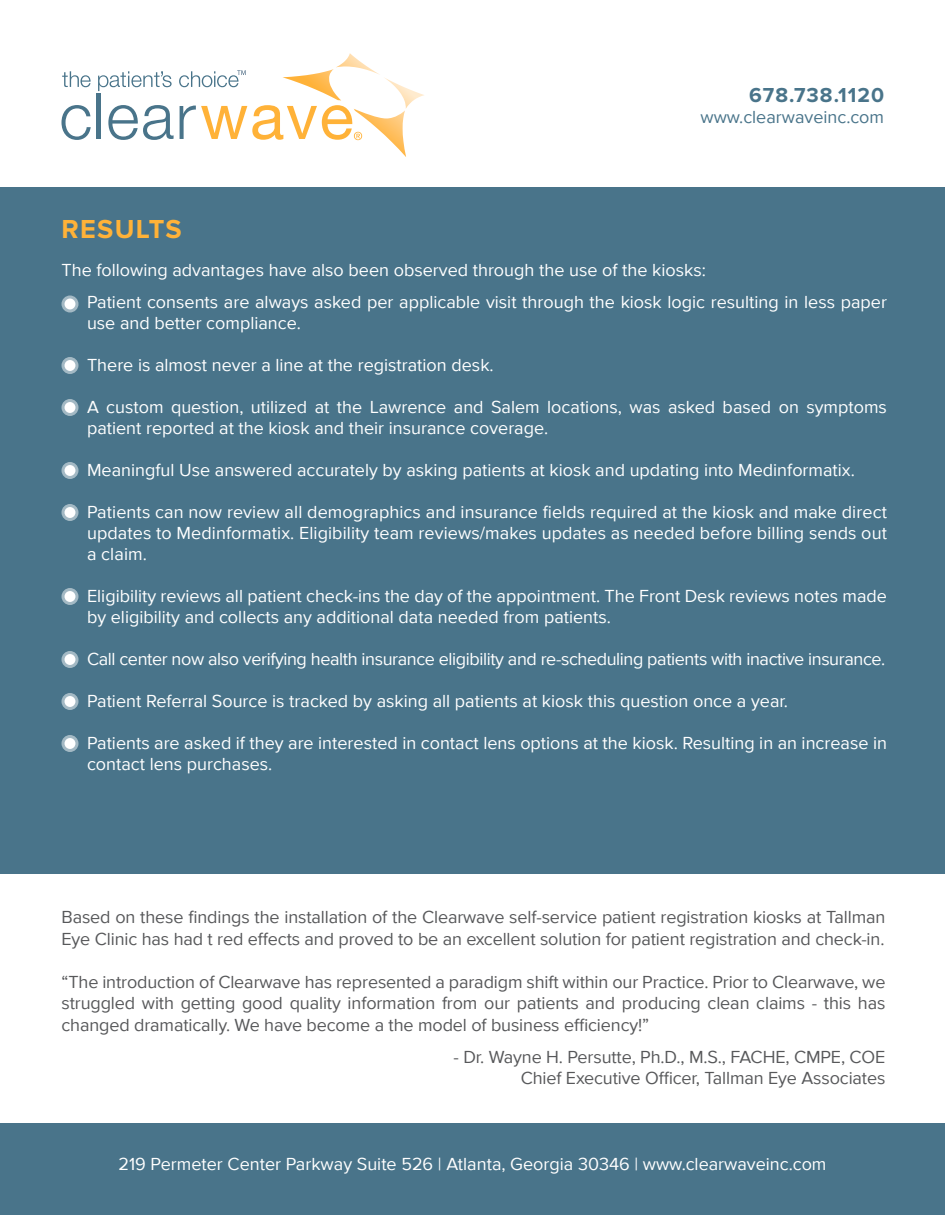
<style>
.page{position:relative;width:945px;height:1215px;background:#fff}
.page>*{position:absolute;margin:0;border:0;box-sizing:border-box;transform-origin:0 0}
.t1{font:700 27px "Proxima Nova";letter-spacing:.05em;color:#ffb238}
.t2{font:700 21px "Proxima Nova";letter-spacing:.05em;color:#49748a}
.t3{font:18px/21px "Proxima Nova";color:#fff}
.t4{font:18px/21.6px "Proxima Nova";letter-spacing:-.005em;color:#57585a}
.t5{font:18px "Proxima Nova";letter-spacing:-.02em;color:#fff}
.t6{font:18px "Proxima Nova";color:#49748a}
</style>
<div class="page">
<div style="left:0;top:188px;width:945px;height:1027px;background:#49748a"></div>
<svg style="left:62px;top:296px;width:16px;height:16px"></svg>
<svg style="left:62px;top:357px;width:16px;height:17px"></svg>
<svg style="left:62px;top:399px;width:16px;height:17px"></svg>
<svg style="left:62px;top:462px;width:16px;height:17px"></svg>
<svg style="left:62px;top:504px;width:16px;height:17px"></svg>
<svg style="left:62px;top:588px;width:16px;height:17px"></svg>
<svg style="left:62px;top:651px;width:16px;height:17px"></svg>
<svg style="left:62px;top:693px;width:16px;height:17px"></svg>
<svg style="left:62px;top:735px;width:16px;height:17px"></svg>
<div style="left:0;top:874px;width:945px;height:341px;background:#fff"></div>
<div style="left:0;top:1124px;width:945px;height:91px;background:#49748a"></div>
<svg style="left:61px;top:105px;width:30px;height:35px"></svg>
<hr style="left:97px;top:93px;width:4px;height:46px;background:#49748a">
<svg style="left:62px;top:71px;width:29px;height:16px"></svg>
<svg style="left:98px;top:53px;width:326px;height:104px"></svg>
<p class="t2" style="left:749px;top:83px;width:137px">678.738.1120</p>
<p class="t6" style="left:700px;top:104px;width:185px">www.clearwaveinc.com</p>
<h1 class="t1" style="left:62px;top:214px;width:122px">RESULTS</h1>
<p class="t3" style="left:62px;top:258px;width:646px">The following advantages have also been observed through the use of the kiosks:</p>
<p class="t3" style="left:87px;top:291px;width:802px">Patient consents are always asked per applicable visit through the kiosk logic resulting in less paper use and better compliance.</p>
<p class="t3" style="left:87px;top:354px;width:408px">There is almost never a line at the registration desk.</p>
<p class="t3" style="left:87px;top:396px;width:802px">A custom question, utilized at the Lawrence and Salem locations, was asked based on symptoms patient reported at the kiosk and their insurance coverage.</p>
<p class="t3" style="left:87px;top:459px;width:769px">Meaningful Use answered accurately by asking patients at kiosk and updating into Medinformatix.</p>
<p class="t3" style="left:87px;top:501px;width:802px;text-align:justify">Patients can now review all demographics and insurance fields required at the kiosk and make direct updates to Medinformatix. Eligibility team reviews/makes updates as needed before billing sends out a claim.</p>
<p class="t3" style="left:87px;top:585px;width:801px">Eligibility reviews all patient check-ins the day of the appointment. The Front Desk reviews notes made by eligibility and collects any additional data needed from patients.</p>
<p class="t5" style="left:87px;top:646px;width:800px">Call center now also verifying health insurance eligibility and re-scheduling patients with inactive insurance.</p>
<p class="t3" style="left:87px;top:690px;width:703px">Patient Referral Source is tracked by asking all patients at kiosk this question once a year.</p>
<p class="t3" style="left:87px;top:732px;width:801px">Patients are asked if they are interested in contact lens options at the kiosk. Resulting in an increase in contact lens purchases.</p>
<p class="t4" style="left:62px;top:906px;width:826px">Based on these findings the installation of the Clearwave self-service patient registration kiosks at Tallman<br>Eye Clinic has had t red effects and proved to be an excellent solution for patient registration and check-in.</p>
<p class="t4" style="left:62px;top:970px;width:826px;text-align:justify">“The introduction of Clearwave has represented a paradigm shift within our Practice. Prior to Clearwave, we struggled with getting good quality information from our patients and producing clean claims - this has changed dramatically. We have become a the model of business efficiency!”</p>
<p class="t4" style="left:454px;top:1045px;width:433px;text-align:right">- Dr. Wayne H. Persutte, Ph.D., M.S., FACHE, CMPE, COE<br>Chief Executive Officer, Tallman Eye Associates</p>
<p class="t3" style="left:118px;top:1152px;width:710px">219 Permeter Center Parkway Suite 526 | Atlanta, Georgia 30346 | www.clearwaveinc.com</p>
</div>
